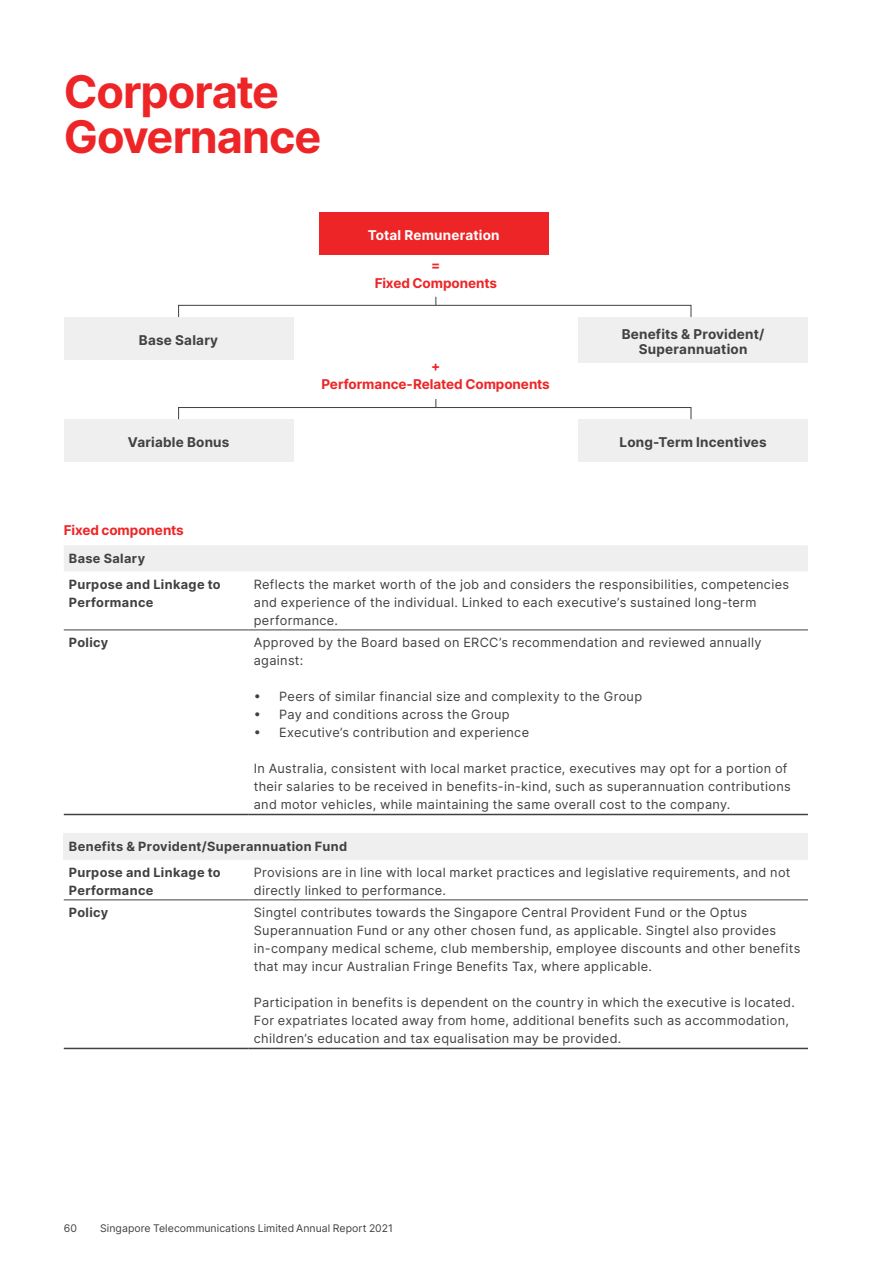
<style>
.page{position:relative;width:893px;height:1263px;background:#fff}
.page>*{position:absolute;margin:0;border:0;box-sizing:border-box;transform-origin:0 0}
.t1{font:700 45px/45px "Inter";letter-spacing:-.025em;color:#ee2527}
.t2{font:700 13.5px/15px "Inter";letter-spacing:.015em;color:#414042;text-align:center}
.t3{font:700 13.5px/18px "Inter";letter-spacing:-.005em;color:#ee2527;text-align:center}
.t4{font:700 13.5px "Inter";letter-spacing:.015em;color:#fff}
.t5{font:12.75px/18px "Inter";letter-spacing:.025em;color:#414042}
.t6{font:700 12.75px/26.1px "Inter";letter-spacing:.03em;color:#414042}
.t7{font:10.5px "Inter";letter-spacing:.005em;color:#414042}
</style>
<div class="page">
<div style="left:64px;top:545px;width:744px;height:26px;background:#efeff0"></div>
<hr style="left:64px;top:630px;width:185px;height:1px;background:#414042">
<hr style="left:249px;top:630px;width:559px;height:1px;background:#414042">
<hr style="left:64px;top:814px;width:185px;height:1px;background:#414042">
<hr style="left:249px;top:814px;width:559px;height:1px;background:#414042">
<div style="left:64px;top:833px;width:744px;height:26px;background:#efeff0"></div>
<hr style="left:64px;top:900px;width:185px;height:1px;background:#414042">
<hr style="left:249px;top:900px;width:559px;height:1px;background:#414042">
<hr style="left:64px;top:1048px;width:185px;height:1px;background:#414042">
<hr style="left:249px;top:1048px;width:559px;height:1px;background:#414042">
<div style="left:319px;top:213px;width:230px;height:42px;background:#ee2527"></div>
<div style="left:64px;top:317px;width:229px;height:42px;background:#efeff0"></div>
<div style="left:64px;top:419px;width:229px;height:43px;background:#efeff0"></div>
<div style="left:578px;top:317px;width:230px;height:45px;background:#efeff0"></div>
<div style="left:578px;top:419px;width:230px;height:43px;background:#efeff0"></div>
<div style="left:178px;top:305px;width:513px;height:12px;border:1px solid #414042"></div>
<div style="left:178px;top:407px;width:513px;height:12px;border:1px solid #414042"></div>
<h1 class="t1" style="left:64px;top:68px;width:259px">Corporate<br>Governance</h1>
<p class="t2" style="left:139px;top:332px;width:81px">Base Salary</p>
<p class="t4" style="left:368px;top:226px;width:133px">Total Remuneration</p>
<p class="t3" style="left:375px;top:255px;width:124px">=<br>Fixed Components</p>
<p class="t2" style="left:128px;top:434px;width:103px">Variable Bonus</p>
<p class="t3" style="left:321px;top:356px;width:230px">+<br>Performance-Related Components</p>
<p class="t2" style="left:622px;top:326px;width:144px">Benefits &amp; Provident/<br>Superannuation</p>
<p class="t2" style="left:620px;top:434px;width:149px">Long-Term Incentives</p>
<p class="t3" style="left:64px;top:521px;width:122px">Fixed components</p>
<p class="t6" style="left:69px;top:545px;width:153px">Base Salary<br>Purpose and Linkage to</p>
<p class="t6" style="left:69px;top:589px;width:86px">Performance</p>
<p class="t5" style="left:254px;top:575px;width:537px">Reflects the market worth of the job and considers the responsibilities, competencies and experience of the individual. Linked to each executive’s sustained long-term performance.</p>
<p class="t6" style="left:69px;top:629px;width:41px">Policy</p>
<p class="t5" style="left:254px;top:633px;width:509px">Approved by the Board based on ERCC’s recommendation and reviewed annually against:</p>
<p class="t5" style="left:254px;top:687px;width:390px">• Peers of similar financial size and complexity to the Group</p>
<p class="t5" style="left:254px;top:705px;width:257px">• Pay and conditions across the Group</p>
<p class="t5" style="left:254px;top:723px;width:277px">• Executive’s contribution and experience</p>
<p class="t5" style="left:254px;top:759px;width:539px">In Australia, consistent with local market practice, executives may opt for a portion of their salaries to be received in benefits-in-kind, such as superannuation contributions and motor vehicles, while maintaining the same overall cost to the company.</p>
<p class="t6" style="left:69px;top:833px;width:280px">Benefits &amp; Provident/Superannuation Fund<br>Purpose and Linkage to</p>
<p class="t6" style="left:69px;top:877px;width:86px">Performance</p>
<p class="t5" style="left:254px;top:863px;width:538px">Provisions are in line with local market practices and legislative requirements, and not directly linked to performance.</p>
<p class="t6" style="left:69px;top:899px;width:41px">Policy</p>
<p class="t5" style="left:254px;top:903px;width:548px">Singtel contributes towards the Singapore Central Provident Fund or the Optus Superannuation Fund or any other chosen fund, as applicable. Singtel also provides in-company medical scheme, club membership, employee discounts and other benefits that may incur Australian Fringe Benefits Tax, where applicable.</p>
<p class="t5" style="left:254px;top:993px;width:543px">Participation in benefits is dependent on the country in which the executive is located.<br>For expatriates located away from home, additional benefits such as accommodation, children’s education and tax equalisation may be provided.</p>
<p class="t7" style="left:64px;top:1220px;width:15px">60</p>
<p class="t7" style="left:100px;top:1220px;width:294px">Singapore Telecommunications Limited Annual Report 2021</p>
</div>
